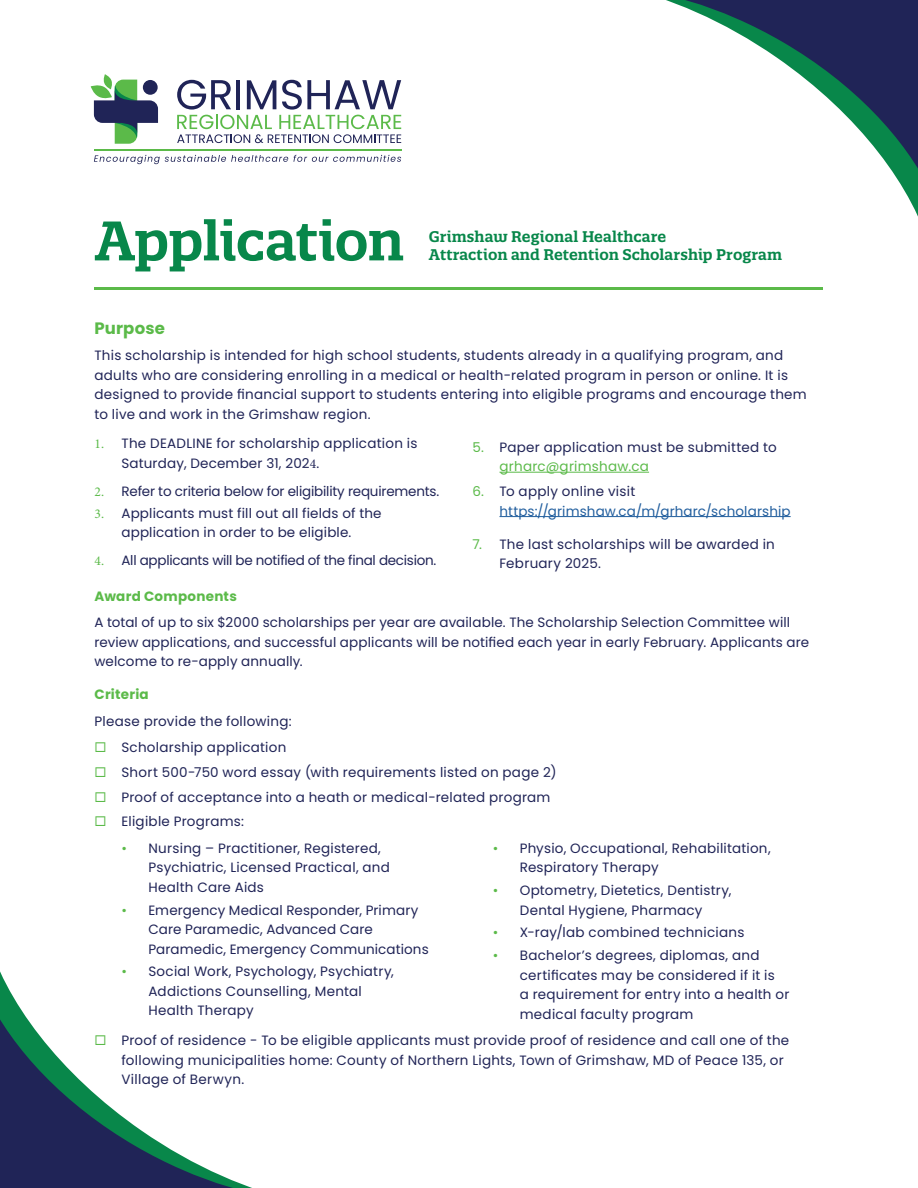
<style>
.page{position:relative;width:918px;height:1188px;background:#fff}
.page>*{position:absolute;margin:0;border:0;box-sizing:border-box;transform-origin:0 0}
.t1{font:600 54px "Quatro Slab";letter-spacing:-.015em;color:#08874a}
.t2{font:700 16.5px "Poppins";letter-spacing:.005em;color:#5bba49}
.t3{font:600 15px/18px "Quatro Slab";letter-spacing:.005em;color:#08874a}
.t4{font:13.5px/19.5px "Poppins";letter-spacing:.015em;color:#202457}
.t5{font:13.5px/19.5px "Poppins";letter-spacing:.01em;color:#215e9e}
.t6{font:13.5px "Poppins";letter-spacing:-.015em;color:#202457}
.t7{font:13.5px "Poppins";letter-spacing:-.02em;color:#202457}
.t8{font:700 13.5px "Poppins";letter-spacing:.02em;color:#5bba49}
.s1{font-family:"Minion Pro";color:#5bba49}
.s2{font-family:"Minion Pro"}
.s3{color:#5bba49}
.s4{color:#202457}
</style>
<div class="page">
<svg style="left:177px;top:80px;width:224px;height:63px"></svg>
<svg style="left:94px;top:155px;width:307px;height:9px"></svg>
<hr style="left:94px;top:149px;width:307px;height:1px;background:#5bba49">
<svg style="left:91px;top:74px;width:67px;height:70px"></svg>
<hr style="left:500px;top:472px;width:149px;height:1px;background:#5bba49">
<hr style="left:500px;top:516px;width:291px;height:1px;background:#215e9e">
<hr style="left:94px;top:287px;width:730px;height:3px;background:#5bba49">
<svg style="left:0;top:995px;width:252px;height:193px"></svg>
<svg style="left:666px;top:0;width:252px;height:193px"></svg>
<svg style="left:96px;top:1035px;width:9px;height:10px"></svg>
<h1 class="t1" style="left:94px;top:207px;width:311px">Application</h1>
<p class="t3" style="left:429px;top:228px;width:355px">Grimshaw Regional Healthcare<br>Attraction and Retention Scholarship Program</p>
<p class="t2" style="left:94px;top:319px;width:72px">Purpose</p>
<p class="t4" style="left:94px;top:346px;width:714px">This scholarship is intended for high school students, students already in a qualifying program, and adults who are considering enrolling in a medical or health-related program in person or online. It is designed to provide financial support to students entering into eligible programs and encourage them to live and work in the Grimshaw region.</p>
<p class="t4" style="left:122px;top:434px;width:298px;text-indent:-27px"><span class="s1">1.</span> The DEADLINE for scholarship application is<br>Saturday, December 31, 202<span class="s2">4</span>.</p>
<p class="t6" style="left:94px;top:483px;width:346px"><span class="s1">2.</span> Refer to criteria below for eligibility requirements.</p>
<p class="t4" style="left:94px;top:503px;width:289px;text-align:center"><span class="s1">3.</span> Applicants must fill out all fields of the application in order to be eligible.</p>
<p class="t7" style="left:94px;top:553px;width:343px"><span class="s1">4.</span> All applicants will be notified of the final decision.</p>
<p class="t4" style="left:500px;top:437px;width:279px;text-indent:-27px"><span class="s3">5.</span> Paper application must be submitted to <span class="s3">grharc@grimshaw.ca</span></p>
<p class="t5" style="left:500px;top:482px;width:293px;text-indent:-27px"><span class="s3">6.</span> <span class="s4">To apply online visit </span>https://grimshaw.ca/m/grharc/scholarship</p>
<p class="t4" style="left:500px;top:534px;width:277px;text-indent:-27px"><span class="s3">7.</span> The last scholarships will be awarded in<br>February 2025.</p>
<p class="t8" style="left:94px;top:588px;width:144px">Award Components</p>
<p class="t4" style="left:94px;top:613px;width:716px">A total of up to six $2000 scholarships per year are available. The Scholarship Selection Committee will review applications, and successful applicants will be notified each year in early February. Applicants are welcome to re-apply annually.</p>
<p class="t8" style="left:94px;top:687px;width:56px">Criteria</p>
<p class="t4" style="left:122px;top:708px;width:172px;line-height:26.2px;text-indent:-27px">Please provide the following:<br>Scholarship application</p>
<p class="t4" style="left:122px;top:760px;width:436px;line-height:24.9px">Short 500-750 word essay (with requirements listed on page 2)<br>Proof of acceptance into a heath or medical-related program<br>Eligible Programs:</p>
<p class="t4" style="left:148px;top:838px;width:243px;text-indent:-27px"><span class="s3">•</span> Nursing – Practitioner, Registered,<br>Psychiatric, Licensed Practical, and<br>Health Care Aids</p>
<p class="t4" style="left:148px;top:900px;width:282px;text-indent:-27px"><span class="s3">•</span> Emergency Medical Responder, Primary<br>Care Paramedic, Advanced Care<br>Paramedic, Emergency Communications</p>
<p class="t4" style="left:148px;top:962px;width:247px;text-indent:-27px"><span class="s3">•</span> Social Work, Psychology, Psychiatry,<br>Addictions Counselling, Mental<br>Health Therapy</p>
<p class="t4" style="left:520px;top:838px;width:252px;text-indent:-27px"><span class="s3">•</span> Physio, Occupational, Rehabilitation,<br>Respiratory Therapy</p>
<p class="t4" style="left:493px;top:881px;width:240px;text-align:center"><span class="s3">•</span> Optometry, Dietetics, Dentistry,<br>Dental Hygiene, Pharmacy</p>
<p class="t4" style="left:493px;top:923px;width:253px"><span class="s3">•</span> X-ray/lab combined technicians</p>
<p class="t4" style="left:520px;top:946px;width:271px;text-indent:-27px"><span class="s3">•</span> Bachelor’s degrees, diplomas, and certificates may be considered if it is<br>a requirement for entry into a health or medical faculty program</p>
<p class="t4" style="left:122px;top:1031px;width:669px">Proof of residence - To be eligible applicants must provide proof of residence and call one of the following municipalities home: County of Northern Lights, Town of Grimshaw, MD of Peace 135, or<br>Village of Berwyn.</p>
</div>
